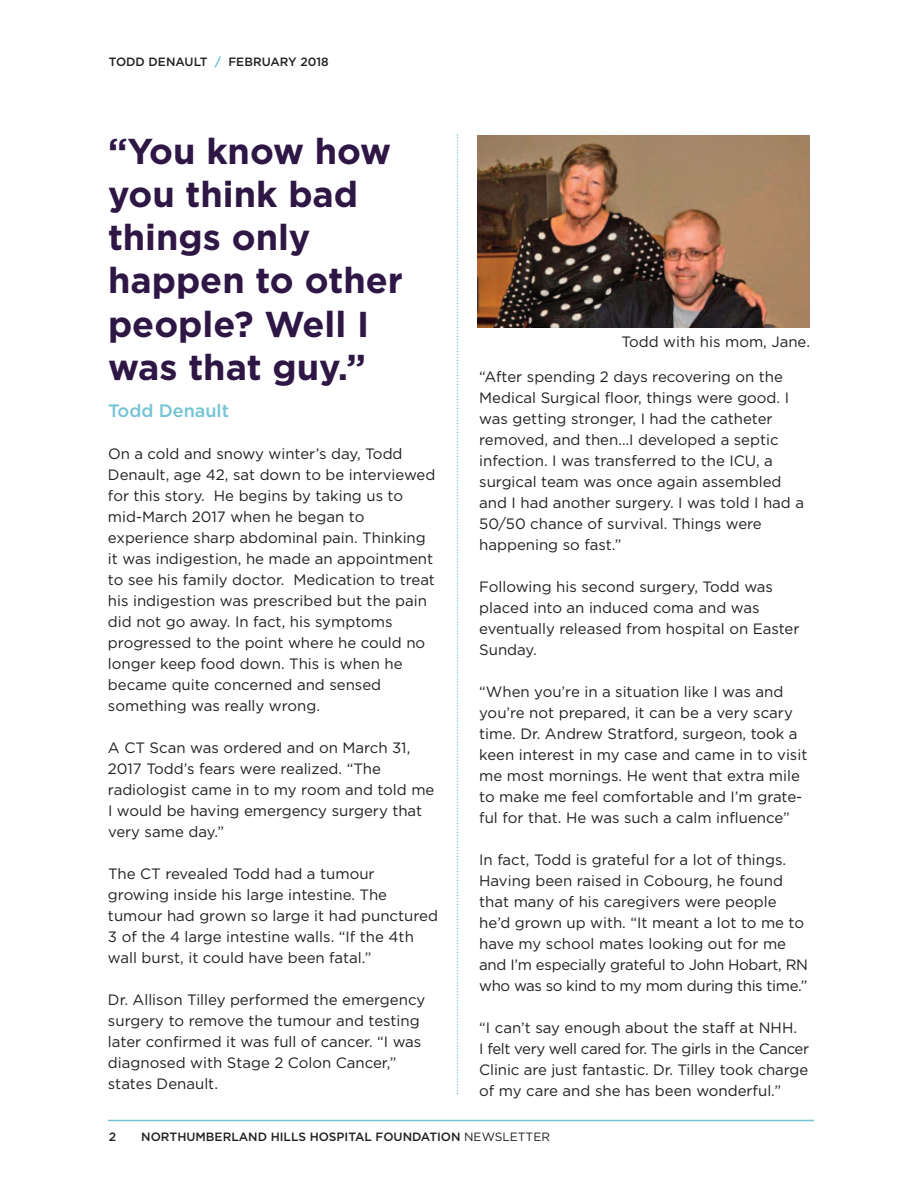
<style>
.page{position:relative;width:918px;height:1188px;background:#fff}
.page>*{position:absolute;margin:0;border:0;box-sizing:border-box;transform-origin:0 0}
.t1{font:700 36px/43.2px "Gotham";color:#2e1744}
.t2{font:500 18px "Gotham";color:#74c4d4}
.t3{font:15px/21px "Gotham";color:#231f20}
.t4{font:500 12px "Gotham";color:#231f20}
.s1{font-weight:700;color:#74c4d4}
.s2{font-weight:400}
</style>
<div class="page">
<hr style="left:108px;top:1120px;width:706px;height:1px;background:#74c4d4">
<svg style="left:457px;top:134px;width:1px;height:960px"></svg>
<img style="left:478px;top:135px;width:332px;height:193px">
<p class="t4" style="left:109px;top:55px;width:222px">TODD DENAULT <span class="s1">/</span> FEBRUARY 2018</p>
<h1 class="t1" style="left:108px;top:130px;width:297px">“You know how you think bad things only happen to other people? Well I was that guy.”</h1>
<p class="t2" style="left:108px;top:401px;width:123px">Todd Denault</p>
<p class="t3" style="left:108px;top:444px;width:329px">On a cold and snowy winter’s day, Todd Denault, age 42, sat down to be interviewed for this story. He begins by taking us to mid-March 2017 when he began to experience sharp abdominal pain. Thinking it was indigestion, he made an appointment to see his family doctor. Medication to treat his indigestion was prescribed but the pain did not go away. In fact, his symptoms progressed to the point where he could no longer keep food down. This is when he became quite concerned and sensed something was really wrong.</p>
<p class="t3" style="left:108px;top:738px;width:328px">A CT Scan was ordered and on March 31, 2017 Todd’s fears were realized. “The radiologist came in to my room and told me I would be having emergency surgery that very same day.”</p>
<p class="t3" style="left:108px;top:864px;width:331px">The CT revealed Todd had a tumour growing inside his large intestine. The tumour had grown so large it had punctured 3 of the 4 large intestine walls. “If the 4th wall burst, it could have been fatal.”</p>
<p class="t3" style="left:108px;top:990px;width:319px">Dr. Allison Tilley performed the emergency surgery to remove the tumour and testing later confirmed it was full of cancer. “I was diagnosed with Stage 2 Colon Cancer,” states Denault.</p>
<p class="t3" style="left:621px;top:331px;width:190px">Todd with his mom, Jane.</p>
<p class="t3" style="left:479px;top:366px;width:326px">“After spending 2 days recovering on the Medical Surgical floor, things were good. I was getting stronger, I had the catheter removed, and then…I developed a septic infection. I was transferred to the ICU, a surgical team was once again assembled and I had another surgery. I was told I had a 50/50 chance of survival. Things were happening so fast.”</p>
<p class="t3" style="left:479px;top:576px;width:322px">Following his second surgery, Todd was placed into an induced coma and was eventually released from hospital on Easter<br>Sunday.</p>
<p class="t3" style="left:479px;top:681px;width:330px">“When you’re in a situation like I was and you’re not prepared, it can be a very scary time. Dr. Andrew Stratford, surgeon, took a keen interest in my case and came in to visit me most mornings. He went that extra mile to make me feel comfortable and I’m grate&shy;ful for that. He was such a calm influence”</p>
<p class="t3" style="left:479px;top:849px;width:330px">In fact, Todd is grateful for a lot of things.<br>Having been raised in Cobourg, he found that many of his caregivers were people he’d grown up with. “It meant a lot to me to have my school mates looking out for me and I’m especially grateful to John Hobart, RN who was so kind to my mom during this time.”</p>
<p class="t3" style="left:479px;top:1017px;width:331px">“I can’t say enough about the staff at NHH.<br>I felt very well cared for. The girls in the Cancer Clinic are just fantastic. Dr. Tilley took charge of my care and she has been wonderful.”</p>
<p class="t4" style="left:109px;top:1130px;width:9px">2</p>
<p class="t4" style="left:141px;top:1130px;width:410px">NORTHUMBERLAND HILLS HOSPITAL FOUNDATION <span class="s2">NEWSLETTER</span></p>
</div>
